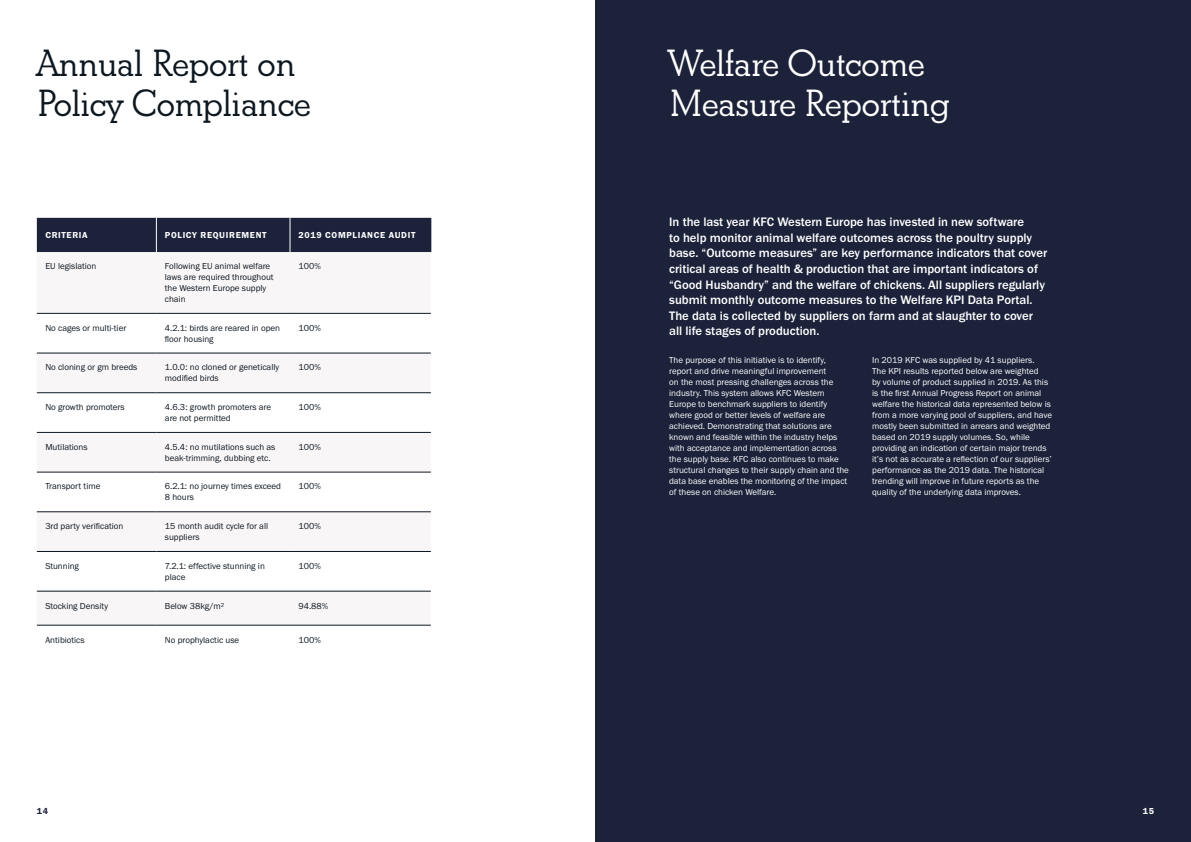
<style>
.page{position:relative;width:1191px;height:842px;background:#fff}
.page>*{position:absolute;margin:0;border:0;box-sizing:border-box;transform-origin:0 0}
.Section_Title{font:600 39.6px/39.6px "Beton EF";letter-spacing:-.02em;color:#0d1720}
.Section_Title-2{font:600 39.6px/39.6px "Beton EF";letter-spacing:-.02em;color:#fff}
.Big_Paragraph_Frankl{font:500 12.7px/15.6px "Franklin Gothic URW";color:#fff}
.t1{font:9px/11px "Franklin Gothic URW Boo";color:#fff}
.Table_Content{font:9px/11px "Franklin Gothic URW Boo";color:#0d1720}
.Table_Header{font:9px "Franklin Gothic URW Dem";letter-spacing:.075em;color:#fff}
.t2{font:9px "Franklin Gothic URW Dem";color:#1b223a}
</style>
<div class="page">
<div style="left:595px;top:0;width:596px;height:842px;background:#1b223a"></div>
<div style="left:37px;top:218px;width:394px;height:34px;background:#1b223a"></div>
<svg style="left:37px;top:252px;width:394px;height:373px;fill:#f9f6f7"></svg>
<hr style="left:37px;top:313px;width:119px;height:1px;background:#0d1720">
<hr style="left:156px;top:313px;width:134px;height:1px;background:#0d1720">
<hr style="left:290px;top:313px;width:141px;height:1px;background:#0d1720">
<hr style="left:37px;top:353px;width:119px;height:1px;background:#0d1720">
<hr style="left:156px;top:353px;width:134px;height:1px;background:#0d1720">
<hr style="left:290px;top:353px;width:141px;height:1px;background:#0d1720">
<hr style="left:37px;top:393px;width:119px;height:1px;background:#0d1720">
<hr style="left:156px;top:393px;width:134px;height:1px;background:#0d1720">
<hr style="left:290px;top:393px;width:141px;height:1px;background:#0d1720">
<hr style="left:37px;top:432px;width:119px;height:1px;background:#0d1720">
<hr style="left:156px;top:432px;width:134px;height:1px;background:#0d1720">
<hr style="left:290px;top:432px;width:141px;height:1px;background:#0d1720">
<hr style="left:37px;top:472px;width:119px;height:1px;background:#0d1720">
<hr style="left:156px;top:472px;width:134px;height:1px;background:#0d1720">
<hr style="left:290px;top:472px;width:141px;height:1px;background:#0d1720">
<hr style="left:37px;top:512px;width:119px;height:1px;background:#0d1720">
<hr style="left:156px;top:512px;width:134px;height:1px;background:#0d1720">
<hr style="left:290px;top:512px;width:141px;height:1px;background:#0d1720">
<hr style="left:37px;top:551px;width:119px;height:1px;background:#0d1720">
<hr style="left:156px;top:551px;width:134px;height:1px;background:#0d1720">
<hr style="left:290px;top:551px;width:141px;height:1px;background:#0d1720">
<hr style="left:37px;top:591px;width:119px;height:1px;background:#0d1720">
<hr style="left:156px;top:591px;width:134px;height:1px;background:#0d1720">
<hr style="left:290px;top:591px;width:141px;height:1px;background:#0d1720">
<hr style="left:37px;top:625px;width:119px;height:1px;background:#0d1720">
<hr style="left:156px;top:625px;width:134px;height:1px;background:#0d1720">
<hr style="left:290px;top:625px;width:141px;height:1px;background:#0d1720">
<hr style="left:156px;top:218px;width:1px;height:34px;background:#fff">
<hr style="left:290px;top:218px;width:1px;height:34px;background:#fff">
<p class="Section_Title" style="left:36px;top:44px;width:276px">Annual Report on<br>Policy Compliance</p>
<p class="Table_Header" style="left:45px;top:229px;width:44px">CRITERIA</p>
<p class="Table_Header" style="left:165px;top:229px;width:103px">POLICY REQUIREMENT</p>
<p class="Table_Header" style="left:298px;top:229px;width:118px">2019 COMPLIANCE AUDIT</p>
<p class="Table_Content" style="left:45px;top:260px;width:53px">EU legislation</p>
<p class="Table_Content" style="left:165px;top:260px;width:110px">Following EU animal welfare laws are required throughout the Western Europe supply chain</p>
<p class="Table_Content" style="left:298px;top:260px;width:24px">100%</p>
<p class="Table_Content" style="left:45px;top:322px;width:82px">No cages or multi-tier</p>
<p class="Table_Content" style="left:165px;top:322px;width:117px">4.2.1: birds are reared in open floor housing</p>
<p class="Table_Content" style="left:298px;top:322px;width:24px">100%</p>
<p class="Table_Content" style="left:45px;top:362px;width:93px">No cloning or gm breeds</p>
<p class="Table_Content" style="left:165px;top:362px;width:116px">1.0.0: no cloned or genetically modified birds</p>
<p class="Table_Content" style="left:298px;top:362px;width:24px">100%</p>
<p class="Table_Content" style="left:45px;top:401px;width:81px">No growth promoters</p>
<p class="Table_Content" style="left:165px;top:401px;width:108px">4.6.3: growth promoters are are not permitted</p>
<p class="Table_Content" style="left:298px;top:401px;width:24px">100%</p>
<p class="Table_Content" style="left:45px;top:441px;width:44px">Mutilations</p>
<p class="Table_Content" style="left:165px;top:441px;width:112px">4.5.4: no mutilations such as beak-trimming, dubbing etc.</p>
<p class="Table_Content" style="left:298px;top:441px;width:24px">100%</p>
<p class="Table_Content" style="left:45px;top:481px;width:57px">Transport time</p>
<p class="Table_Content" style="left:165px;top:481px;width:118px">6.2.1: no journey times exceed<br>8 hours</p>
<p class="Table_Content" style="left:298px;top:481px;width:24px">100%</p>
<p class="Table_Content" style="left:45px;top:520px;width:80px">3rd party verification</p>
<p class="Table_Content" style="left:165px;top:520px;width:105px">15 month audit cycle for all suppliers</p>
<p class="Table_Content" style="left:298px;top:520px;width:24px">100%</p>
<p class="Table_Content" style="left:45px;top:560px;width:35px">Stunning</p>
<p class="Table_Content" style="left:165px;top:560px;width:101px">7.2.1: effective stunning in place</p>
<p class="Table_Content" style="left:298px;top:560px;width:24px">100%</p>
<p class="Table_Content" style="left:45px;top:600px;width:64px">Stocking Density</p>
<p class="Table_Content" style="left:165px;top:600px;width:61px">Below 38kg/m²</p>
<p class="Table_Content" style="left:298px;top:600px;width:31px">94.88%</p>
<p class="Table_Content" style="left:45px;top:634px;width:41px">Antibiotics</p>
<p class="Table_Content" style="left:165px;top:634px;width:76px">No prophylactic use</p>
<p class="Table_Content" style="left:298px;top:634px;width:24px">100%</p>
<p class="t2" style="left:37px;top:805px;width:13px">14</p>
<p class="Section_Title-2" style="left:668px;top:44px;width:284px">Welfare Outcome<br>Measure Reporting</p>
<p class="Big_Paragraph_Frankl" style="left:669px;top:214px;width:379px">In the last year KFC Western Europe has invested in new software<br>to help monitor animal welfare outcomes across the poultry supply base. “Outcome measures” are key performance indicators that cover critical areas of health &amp; production that are important indicators of “Good Husbandry” and the welfare of chickens. All suppliers regularly submit monthly outcome measures to the Welfare KPI Data Portal.<br>The data is collected by suppliers on farm and at slaughter to cover all life stages of production.</p>
<p class="t1" style="left:669px;top:355px;width:181px">The purpose of this initiative is to identify, report and drive meaningful improvement<br>on the most pressing challenges across the industry. This system allows KFC Western Europe to benchmark suppliers to identify where good or better levels of welfare are achieved. Demonstrating that solutions are known and feasible within the industry helps with acceptance and implementation across the supply base. KFC also continues to make structural changes to their supply chain and the data base enables the monitoring of the impact of these on chicken Welfare.</p>
<p class="t1" style="left:872px;top:355px;width:181px">In 2019 KFC was supplied by 41 suppliers.<br>The KPI results reported below are weighted<br>by volume of product supplied in 2019. As this is the first Annual Progress Report on animal welfare the historical data represented below is from a more varying pool of suppliers, and have mostly been submitted in arrears and weighted based on 2019 supply volumes. So, while providing an indication of certain major trends it’s not as accurate a reflection of our suppliers’ performance as the 2019 data. The historical trending will improve in future reports as the quality of the underlying data improves.</p>
<p class="Table_Header" style="left:1142px;top:805px;width:13px">15</p>
</div>
